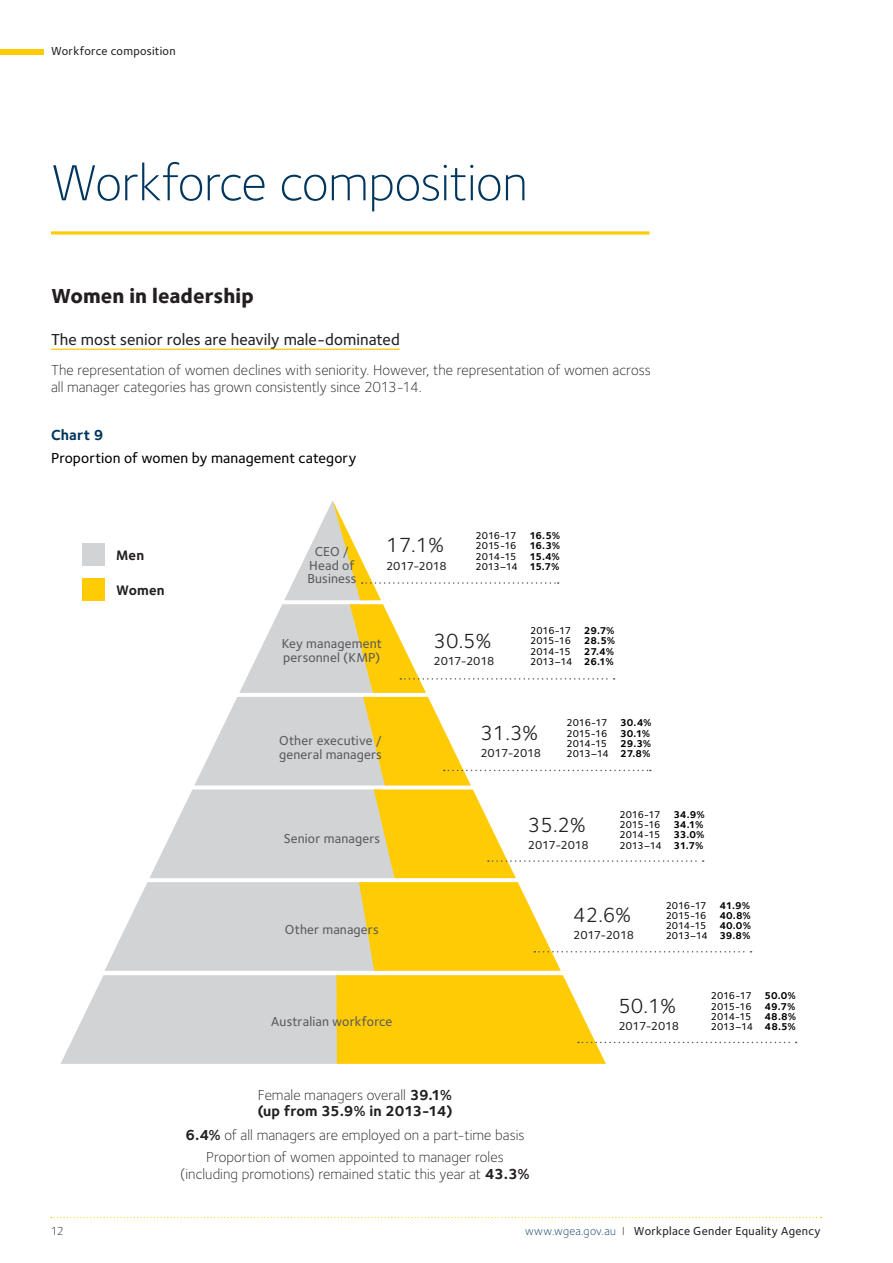
<style>
.page{position:relative;width:893px;height:1263px;background:#fff}
.page>*{position:absolute;margin:0;border:0;box-sizing:border-box;transform-origin:0 0}
.t1{font:300 52.5px "Foundry Sterling";letter-spacing:-.01em;color:#00365e}
.t2{font:21.15px "Foundry Sterling";color:#231f20}
.t3{font:800 21px "Foundry Sterling";letter-spacing:.005em;color:#231f20}
.t4{font:500 16.5px "Foundry Sterling";letter-spacing:.005em;color:#231f20}
.t5{font:300 15px/17.2px "Foundry Sterling";color:#231f20}
.t6{font:700 15px/16.5px "Foundry Sterling";letter-spacing:-.01em;color:#231f20}
.t7{font:500 15px "Foundry Sterling";letter-spacing:.01em;color:#000}
.t8{font:700 15px "Foundry Sterling";letter-spacing:.015em;color:#00365e}
.t9{font:700 14.25px "Foundry Sterling";letter-spacing:.015em;color:#231f20}
.t10{font:500 13.5px/13.5px "Foundry Sterling";letter-spacing:.01em;color:#58595b}
.t11{font:500 12px "Foundry Sterling";letter-spacing:.025em;color:#231f20}
.t12{font:500 12px "Foundry Sterling";letter-spacing:-.015em;color:#231f20}
.t13{font:300 12px "Foundry Sterling";color:#231f20}
.t14{font:700 10.2px/10.2px "Foundry Sterling";letter-spacing:-.005em;color:#000;text-align:right}
.t15{font:500 10.2px "Foundry Sterling";letter-spacing:-.025em;color:#000}
.s1{font-weight:500}
.s2{font-weight:700}
.s3{font-weight:300}
.s4{font-weight:300;color:#00365e}
</style>
<div class="page">
<svg style="left:51px;top:1217px;width:770px;height:1px"></svg>
<svg style="left:51px;top:231px;width:598px;height:4px;background:#ffd537"></svg>
<div style="left:0;top:49px;width:44px;height:6px;background:#ffcb05"></div>
<hr style="left:51px;top:349px;width:349px;height:1px;background:#ffcb05">
<svg style="left:60px;top:500px;width:737px;height:564px"></svg>
<p class="t11" style="left:51px;top:44px;width:126px">Workforce composition</p>
<h1 class="t1" style="left:51px;top:152px;width:478px">Workforce composition</h1>
<p class="t3" style="left:51px;top:283px;width:204px">Women in leadership</p>
<p class="t4" style="left:51px;top:330px;width:350px">The most senior roles are heavily male-dominated</p>
<p class="t5" style="left:51px;top:361px;width:601px">The representation of women declines with seniority. However, the representation of women across all manager categories has grown consistently since 2013-14.</p>
<p class="t8" style="left:51px;top:425px;width:54px">Chart 9</p>
<p class="t7" style="left:51px;top:449px;width:307px">Proportion of women by management category</p>
<p class="t13" style="left:51px;top:1224px;width:15px">12</p>
<p class="t9" style="left:116px;top:547px;width:30px">Men</p>
<p class="t9" style="left:116px;top:582px;width:50px">Women</p>
<p class="t10" style="left:307px;top:545px;width:51px;text-align:center">CEO /<br>Head of<br>Business</p>
<p class="t2" style="left:386px;top:533px;width:59px">17.1%</p>
<p class="t12" style="left:386px;top:559px;width:62px">2017-2018</p>
<p class="t15" style="left:476px;top:530px;width:42px">2016-17</p>
<p class="t14" style="left:529px;top:531px;width:32px">16.5%</p>
<p class="t15" style="left:476px;top:540px;width:42px">2015-16</p>
<p class="t14" style="left:529px;top:541px;width:32px">16.3%</p>
<p class="t15" style="left:476px;top:550px;width:42px">2014-15</p>
<p class="t14" style="left:476px;top:551px;width:86px">15.4%<br><span class="s1">2013–14</span> 15.7%</p>
<p class="t10" style="left:282px;top:637px;width:101px">Key management personnel (KMP)</p>
<p class="t2" style="left:434px;top:628px;width:59px">30.5%</p>
<p class="t12" style="left:434px;top:654px;width:62px">2017-2018</p>
<p class="t15" style="left:530px;top:625px;width:42px">2016-17</p>
<p class="t14" style="left:584px;top:626px;width:32px">29.7%</p>
<p class="t15" style="left:530px;top:635px;width:42px">2015-16</p>
<p class="t14" style="left:584px;top:636px;width:33px">28.5%</p>
<p class="t15" style="left:530px;top:645px;width:42px">2014-15</p>
<p class="t14" style="left:530px;top:647px;width:86px">27.4%<br><span class="s1">2013–14</span> 26.1%</p>
<p class="t10" style="left:279px;top:734px;width:104px">Other executive / general managers</p>
<p class="t2" style="left:480px;top:721px;width:59px">31.3%</p>
<p class="t12" style="left:480px;top:746px;width:62px">2017-2018</p>
<p class="t15" style="left:566px;top:717px;width:42px">2016-17</p>
<p class="t14" style="left:620px;top:718px;width:33px">30.4%</p>
<p class="t15" style="left:566px;top:727px;width:42px">2015-16</p>
<p class="t14" style="left:620px;top:729px;width:31px">30.1%</p>
<p class="t15" style="left:566px;top:737px;width:42px">2014-15</p>
<p class="t14" style="left:566px;top:739px;width:86px">29.3%<br><span class="s1">2013–14</span> 27.8%</p>
<p class="t10" style="left:284px;top:832px;width:98px">Senior managers</p>
<p class="t2" style="left:528px;top:812px;width:59px">35.2%</p>
<p class="t12" style="left:528px;top:838px;width:62px">2017-2018</p>
<p class="t15" style="left:620px;top:809px;width:42px">2016-17</p>
<p class="t14" style="left:673px;top:810px;width:33px">34.9%</p>
<p class="t15" style="left:620px;top:819px;width:42px">2015-16</p>
<p class="t14" style="left:673px;top:820px;width:32px">34.1%</p>
<p class="t15" style="left:620px;top:829px;width:42px">2014-15</p>
<p class="t14" style="left:620px;top:830px;width:86px">33.0%<br><span class="s1">2013–14</span> 31.7%</p>
<p class="t10" style="left:285px;top:923px;width:95px">Other managers</p>
<p class="t2" style="left:573px;top:903px;width:59px">42.6%</p>
<p class="t12" style="left:573px;top:928px;width:62px">2017-2018</p>
<p class="t15" style="left:666px;top:899px;width:42px">2016-17</p>
<p class="t14" style="left:719px;top:900px;width:32px">41.9%</p>
<p class="t15" style="left:666px;top:909px;width:42px">2015-16</p>
<p class="t14" style="left:719px;top:911px;width:33px">40.8%</p>
<p class="t15" style="left:666px;top:920px;width:42px">2014-15</p>
<p class="t14" style="left:666px;top:921px;width:87px">40.0%<br><span class="s1">2013–14</span> 39.8%</p>
<p class="t10" style="left:271px;top:1015px;width:123px">Australian workforce</p>
<p class="t15" style="left:711px;top:990px;width:42px">2016-17</p>
<p class="t14" style="left:765px;top:991px;width:33px">50.0%</p>
<p class="t15" style="left:711px;top:1000px;width:42px">2015-16</p>
<p class="t14" style="left:765px;top:1001px;width:32px">49.7%</p>
<p class="t15" style="left:711px;top:1010px;width:42px">2014-15</p>
<p class="t14" style="left:765px;top:1012px;width:33px">48.8%</p>
<h2 class="t2" style="left:618px;top:993px;width:59px">50.1%</h2>
<p class="t12" style="left:618px;top:1019px;width:62px">2017-2018</p>
<p class="t15" style="left:711px;top:1021px;width:87px">2013–14 <span class="s2">48.5%</span></p>
<p class="t6" style="left:257px;top:1087px;width:197px"><span class="s3">Female managers overall</span> 39.1% (up from 35.9% in 2013-14)</p>
<p class="t5" style="left:185px;top:1124px;width:341px;line-height:21.9px;text-align:center"><span class="s2">6.4%</span> of all managers are employed on a part-time basis<br>Proportion of women appointed to manager roles</p>
<p class="t5" style="left:180px;top:1165px;width:351px">(including promotions) remained static this year at <span class="s2">43.3%</span></p>
<p class="t11" style="left:525px;top:1224px;width:297px"><span class="s4">www.wgea.gov.au</span> <span class="s3">I</span> Workplace Gender Equality Agency</p>
</div>
